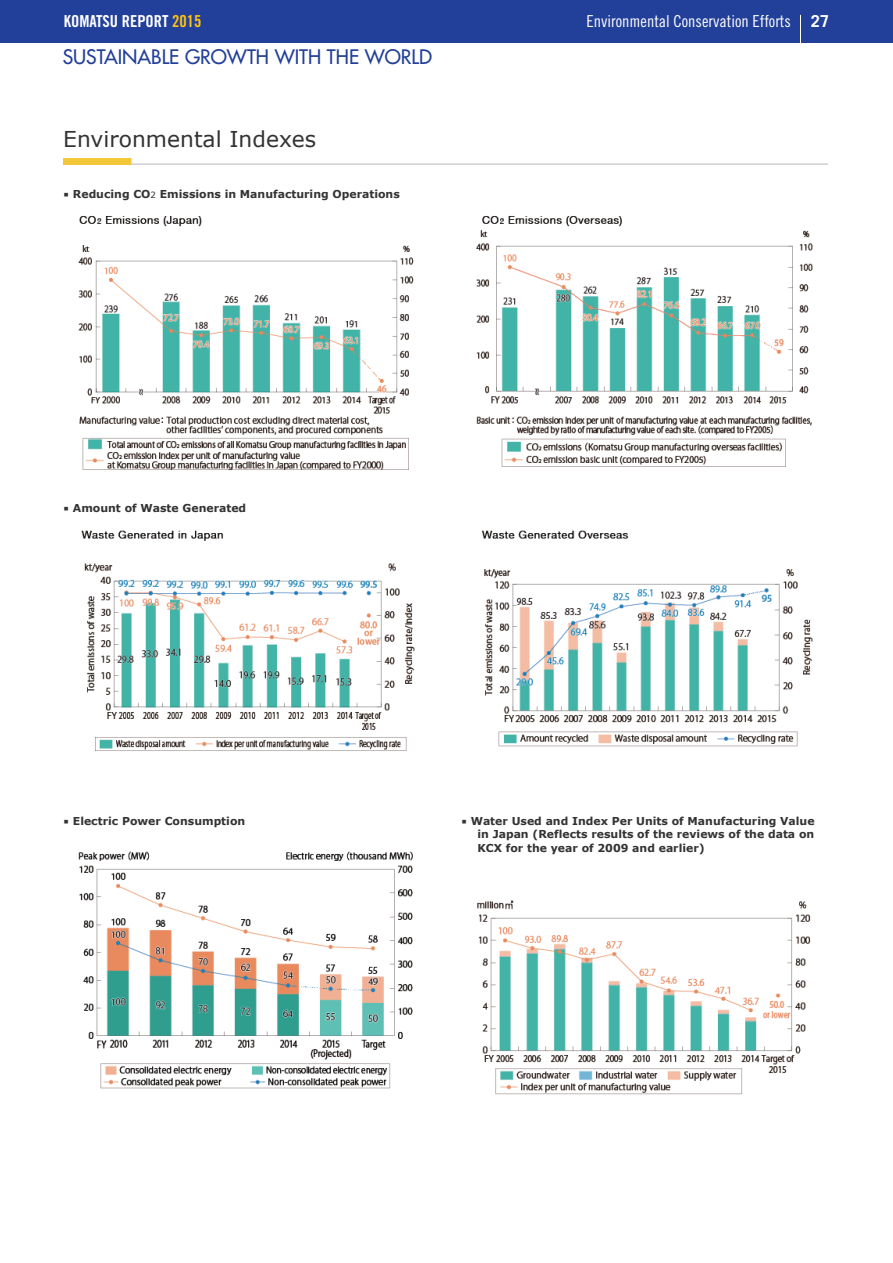
<style>
.page{position:relative;width:893px;height:1263px;background:#fff}
.page>*{position:absolute;margin:0;border:0;box-sizing:border-box;transform-origin:0 0}
.t1{font:21.9px "Verdana";color:#333}
.t2{font:19.5px "Futura";color:#223f99}
.t3{font:16.5px "Trade Gothic Cond Eighteen";color:#fff}
.t4{font:16.5px "Trade Gothic Bold Cond Twenty";color:#fff}
.t5{font:700 16.5px "Trade Gothic";color:#fff}
.t6{font:700 10.95px/13.2px "Verdana";color:#333;text-align:justify}
.t7{font:8.55px "Verdana";color:#333}
.s1{color:#fec210}
.s2{font-family:"Lucida Grande"}
</style>
<div class="page">
<div style="left:0;top:0;width:893px;height:43px;background:#223f99"></div>
<hr style="left:800px;top:15px;width:1px;height:30px;background:#fff">
<img style="left:63px;top:158px;width:765px;height:6px">
<img style="left:78px;top:216px;width:336px;height:254px">
<img style="left:475px;top:216px;width:338px;height:251px">
<img style="left:81px;top:530px;width:334px;height:221px">
<img style="left:482px;top:530px;width:331px;height:217px">
<img style="left:78px;top:851px;width:335px;height:238px">
<img style="left:477px;top:900px;width:334px;height:195px">
<h3 class="t4" style="left:64px;top:11px;width:139px">KOMATSU REPORT <span class="s1">2015</span></h3>
<h3 class="t5" style="left:811px;top:11px;width:20px">27</h3>
<h3 class="t3" style="left:586px;top:11px;width:206px">Environmental Conservation Efforts</h3>
<h2 class="t2" style="left:63px;top:44px;width:371px">SUSTAINABLE GROWTH WITH THE WORLD</h2>
<h1 class="t1" style="left:63px;top:125px;width:254px">Environmental Indexes</h1>
<p class="t6" style="left:63px;top:187px;width:338px"><span class="s2">■</span> Reducing CO Emissions in Manufacturing Operations</p>
<p class="t7" style="left:151px;top:189px;width:7px">2</p>
<p class="t6" style="left:63px;top:501px;width:185px"><span class="s2">■</span> Amount of Waste Generated</p>
<p class="t6" style="left:63px;top:815px;width:184px"><span class="s2">■</span> Electric Power Consumption</p>
<p class="t6" style="left:477px;top:815px;width:339px;text-indent:-16px"><span class="s2">■</span> Water Used and Index Per Units of Manufacturing Value in Japan (Reflects results of the reviews of the data on KCX for the year of 2009 and earlier)</p>
</div>
